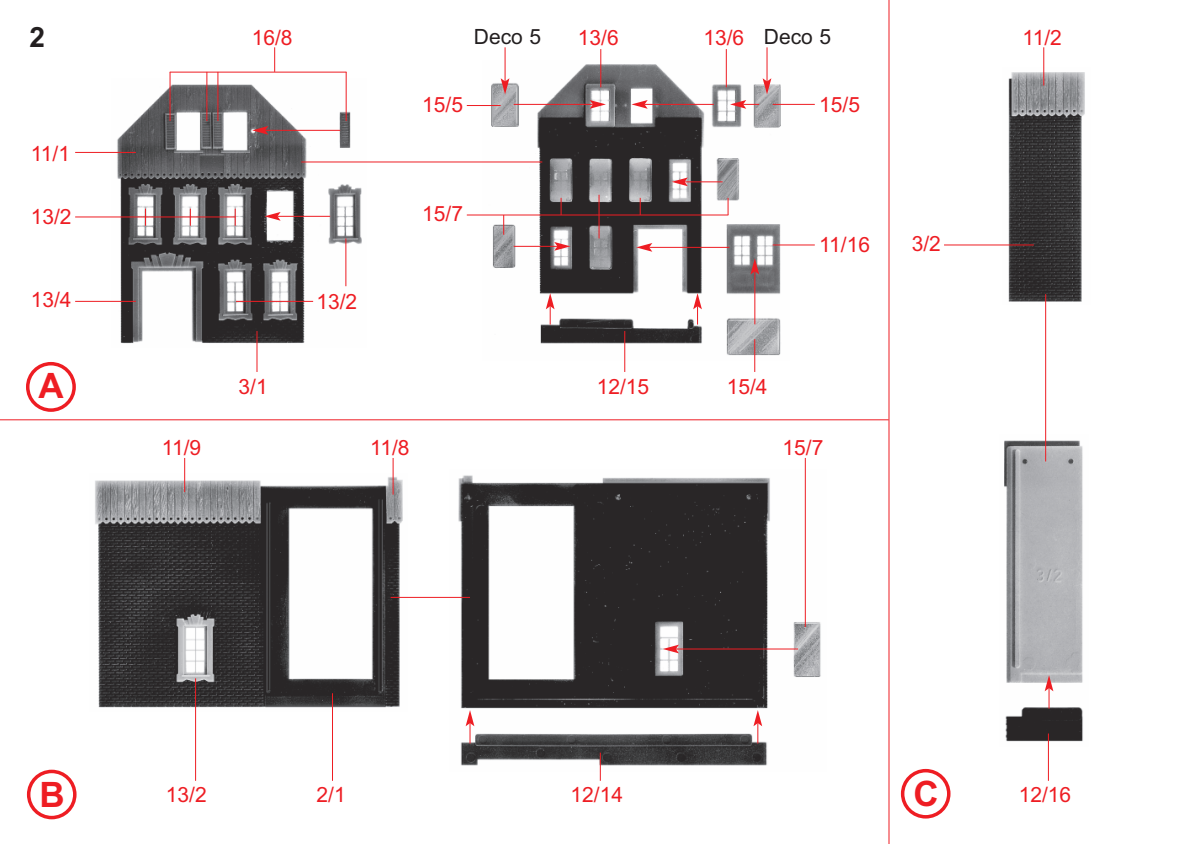
<style>
.page{position:relative;width:1191px;height:844px;background:#fff}
.page>*{position:absolute;margin:0;border:0;box-sizing:border-box;transform-origin:0 0}
.t1{font:700 35px "Arial";color:#ee1d23}
.t2{font:700 28px "Arial";color:#231f20}
.t3{font:21px "Arial";color:#ee1d23}
.t4{font:21px "Arial";color:#231f20}
</style>
<div class="page">
<img style="left:1003px;top:67px;width:82px;height:237px">
<img style="left:1004px;top:435px;width:79px;height:311px">
<img style="left:111px;top:78px;width:255px;height:269px">
<img style="left:482px;top:61px;width:307px;height:299px">
<img style="left:95px;top:473px;width:312px;height:238px">
<img style="left:449px;top:469px;width:372px;height:302px">
<hr style="left:888px;top:0;width:1px;height:843px;background:#ee1d23">
<hr style="left:0;top:419px;width:888px;height:1px;background:#ee1d23">
<svg style="left:26px;top:362px;width:50px;height:50px"></svg>
<hr style="left:265px;top:130px;width:75px;height:1px;background:#ee1d23">
<svg style="left:252px;top:126px;width:16px;height:9px"></svg>
<svg style="left:546px;top:293px;width:8px;height:31px"></svg>
<svg style="left:693px;top:293px;width:9px;height:31px"></svg>
<svg style="left:465px;top:710px;width:9px;height:33px"></svg>
<svg style="left:753px;top:710px;width:9px;height:33px"></svg>
<svg style="left:1044px;top:675px;width:9px;height:33px"></svg>
<hr style="left:277px;top:216px;width:53px;height:1px;background:#ee1d23">
<svg style="left:264px;top:212px;width:17px;height:9px"></svg>
<hr style="left:676px;top:648px;width:122px;height:1px;background:#ee1d23">
<svg style="left:663px;top:644px;width:16px;height:9px"></svg>
<hr style="left:754px;top:271px;width:1px;height:53px;background:#ee1d23">
<svg style="left:750px;top:258px;width:9px;height:16px"></svg>
<hr style="left:649px;top:247px;width:80px;height:1px;background:#ee1d23">
<svg style="left:636px;top:243px;width:16px;height:9px"></svg>
<hr style="left:684px;top:181px;width:38px;height:1px;background:#ee1d23">
<svg style="left:671px;top:177px;width:17px;height:9px"></svg>
<hr style="left:644px;top:104px;width:70px;height:1px;background:#ee1d23">
<svg style="left:631px;top:100px;width:16px;height:9px"></svg>
<hr style="left:772px;top:104px;width:43px;height:1px;background:#ee1d23">
<svg style="left:730px;top:100px;width:29px;height:9px"></svg>
<hr style="left:513px;top:104px;width:80px;height:1px;background:#ee1d23">
<svg style="left:589px;top:100px;width:17px;height:9px"></svg>
<hr style="left:513px;top:246px;width:44px;height:1px;background:#ee1d23">
<svg style="left:554px;top:242px;width:16px;height:9px"></svg>
<svg style="left:274px;top:47px;width:1px;height:25px"></svg>
<hr style="left:600px;top:49px;width:1px;height:38px;background:#ee1d23">
<hr style="left:726px;top:49px;width:1px;height:38px;background:#ee1d23">
<hr style="left:1043px;top:47px;width:1px;height:38px;background:#ee1d23">
<hr style="left:170px;top:72px;width:176px;height:1px;background:#ee1d23">
<hr style="left:301px;top:161px;width:241px;height:1px;background:#ee1d23">
<hr style="left:390px;top:596px;width:80px;height:1px;background:#ee1d23">
<hr style="left:170px;top:72px;width:1px;height:49px;background:#ee1d23">
<hr style="left:206px;top:72px;width:1px;height:49px;background:#ee1d23">
<hr style="left:217px;top:72px;width:1px;height:49px;background:#ee1d23">
<hr style="left:346px;top:72px;width:1px;height:49px;background:#ee1d23">
<hr style="left:256px;top:331px;width:1px;height:41px;background:#ee1d23">
<hr style="left:184px;top:458px;width:1px;height:34px;background:#ee1d23">
<hr style="left:195px;top:678px;width:1px;height:102px;background:#ee1d23">
<hr style="left:393px;top:458px;width:1px;height:36px;background:#ee1d23">
<hr style="left:805px;top:458px;width:1px;height:169px;background:#ee1d23">
<hr style="left:75px;top:152px;width:61px;height:1px;background:#ee1d23">
<hr style="left:332px;top:693px;width:1px;height:87px;background:#ee1d23">
<svg style="left:600px;top:752px;width:1px;height:28px"></svg>
<hr style="left:1048px;top:733px;width:1px;height:47px;background:#ee1d23">
<hr style="left:75px;top:216px;width:160px;height:1px;background:#ee1d23">
<hr style="left:624px;top:331px;width:1px;height:41px;background:#ee1d23">
<hr style="left:754px;top:339px;width:1px;height:33px;background:#ee1d23">
<hr style="left:772px;top:244px;width:43px;height:1px;background:#ee1d23">
<hr style="left:944px;top:244px;width:89px;height:1px;background:#ee1d23">
<hr style="left:1045px;top:294px;width:1px;height:167px;background:#ee1d23">
<hr style="left:467px;top:214px;width:261px;height:1px;background:#ee1d23">
<hr style="left:467px;top:105px;width:33px;height:1px;background:#ee1d23">
<hr style="left:75px;top:301px;width:61px;height:1px;background:#ee1d23">
<hr style="left:236px;top:301px;width:77px;height:1px;background:#ee1d23">
<hr style="left:345px;top:238px;width:1px;height:48px;background:#ee1d23">
<hr style="left:504px;top:47px;width:1px;height:34px;background:#ee1d23">
<svg style="left:501px;top:78px;width:8px;height:16px"></svg>
<svg style="left:503px;top:215px;width:1px;height:20px"></svg>
<svg style="left:560px;top:198px;width:1px;height:17px"></svg>
<svg style="left:145px;top:208px;width:1px;height:18px"></svg>
<svg style="left:190px;top:208px;width:1px;height:18px"></svg>
<svg style="left:235px;top:208px;width:1px;height:18px"></svg>
<svg style="left:640px;top:198px;width:1px;height:17px"></svg>
<svg style="left:727px;top:198px;width:1px;height:17px"></svg>
<hr style="left:598px;top:195px;width:1px;height:43px;background:#ee1d23">
<hr style="left:766px;top:47px;width:1px;height:34px;background:#ee1d23">
<svg style="left:762px;top:78px;width:9px;height:16px"></svg>
<svg style="left:27px;top:769px;width:50px;height:50px"></svg>
<svg style="left:901px;top:768px;width:49px;height:50px"></svg>
<h2 class="t2" style="left:29px;top:21px;width:17px">2</h2>
<p class="t3" style="left:31px;top:141px;width:41px">11/1</p>
<p class="t3" style="left:31px;top:204px;width:42px">13/2</p>
<p class="t3" style="left:252px;top:25px;width:42px">16/8</p>
<p class="t4" style="left:474px;top:25px;width:69px">Deco 5</p>
<p class="t3" style="left:422px;top:92px;width:42px">15/5</p>
<p class="t3" style="left:422px;top:201px;width:42px">15/7</p>
<p class="t3" style="left:31px;top:287px;width:42px">13/4</p>
<p class="t3" style="left:316px;top:289px;width:42px">13/2</p>
<h1 class="t1" style="left:39px;top:365px;width:27px">A</h1>
<p class="t3" style="left:238px;top:374px;width:31px">3/1</p>
<p class="t4" style="left:764px;top:25px;width:69px">Deco 5</p>
<p class="t3" style="left:578px;top:25px;width:42px">13/6</p>
<p class="t3" style="left:703px;top:25px;width:42px">13/6</p>
<p class="t3" style="left:1022px;top:25px;width:41px">11/2</p>
<p class="t3" style="left:597px;top:374px;width:54px">12/15</p>
<p class="t3" style="left:726px;top:374px;width:42px">15/4</p>
<p class="t3" style="left:819px;top:92px;width:42px">15/5</p>
<p class="t3" style="left:819px;top:232px;width:52px">11/16</p>
<p class="t3" style="left:911px;top:231px;width:31px">3/2</p>
<p class="t3" style="left:162px;top:435px;width:41px">11/9</p>
<p class="t3" style="left:370px;top:435px;width:41px">11/8</p>
<p class="t3" style="left:782px;top:435px;width:42px">15/7</p>
<h1 class="t1" style="left:39px;top:773px;width:27px">B</h1>
<h1 class="t1" style="left:913px;top:773px;width:27px">C</h1>
<p class="t3" style="left:166px;top:782px;width:42px">13/2</p>
<p class="t3" style="left:316px;top:782px;width:31px">2/1</p>
<p class="t3" style="left:570px;top:782px;width:54px">12/14</p>
<p class="t3" style="left:1018px;top:782px;width:54px">12/16</p>
</div>
